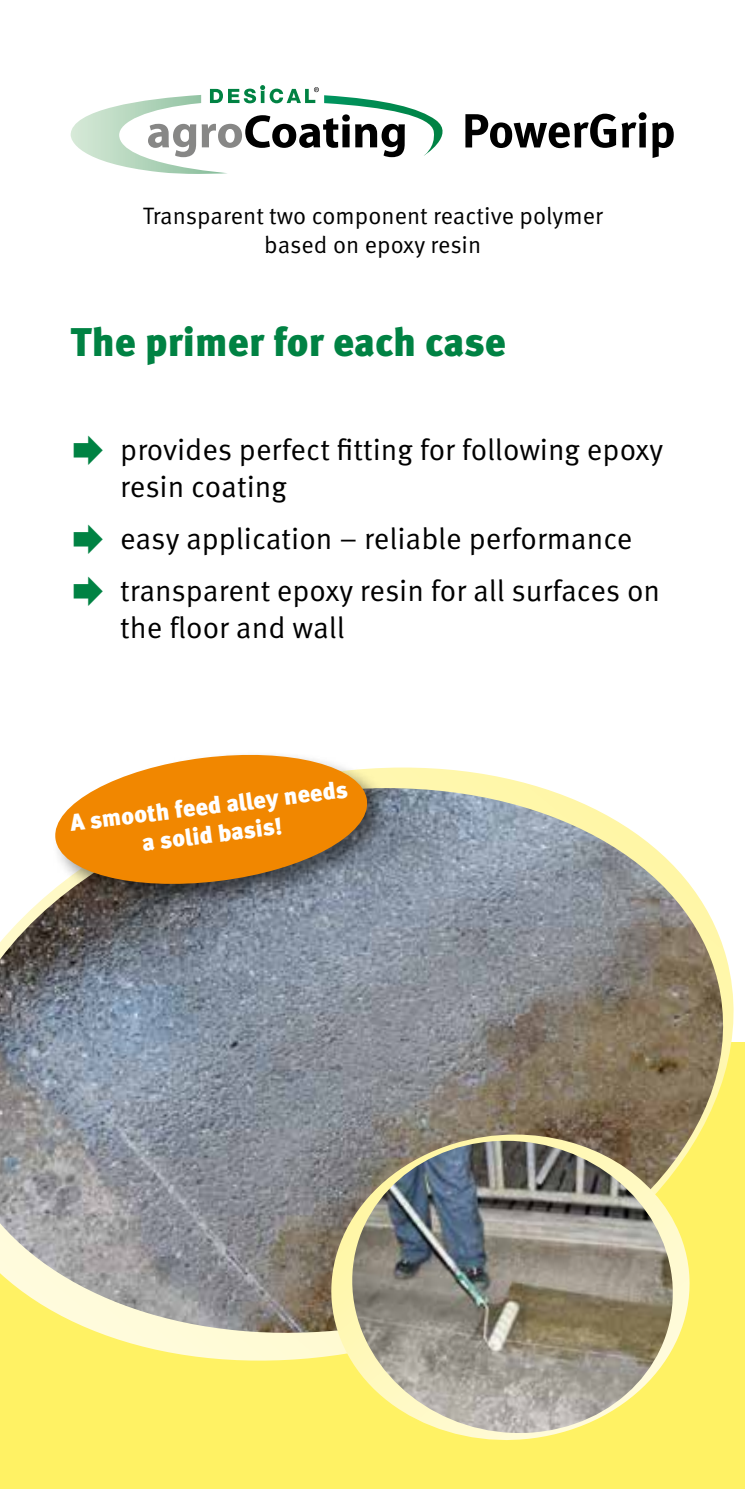
<style>
.page{position:relative;width:745px;height:1489px;background:#fff}
.page>*{position:absolute;margin:0;border:0;box-sizing:border-box;transform-origin:0 0}
.t1{font:900 40px "Meta Pro";color:#008243}
.t2{font:30px/37.5px "Meta Pro";color:#000}
.t3{font:23.75px/28.5px "Meta Pro";color:#000;text-align:center}
.t4{font:900 23.75px/28.5px "Meta Pro";color:#fff;text-align:center}
</style>
<div class="page">
<svg style="left:71px;top:85px;width:372px;height:89px"></svg>
<svg style="left:465px;top:114px;width:150px;height:34px"></svg>
<svg style="left:621px;top:112px;width:52px;height:46px"></svg>
<div style="left:0;top:1042px;width:744px;height:446px;background:#fff264"></div>
<img style="left:0;top:788px;width:734px;height:564px">
<svg style="left:309px;top:1134px;width:402px;height:306px"></svg>
<img style="left:344px;top:1140px;width:336px;height:297px">
<div style="left:51px;top:750px;width:341px;height:159px;background:#000;opacity:.5"></div>
<svg style="left:51px;top:750px;width:320px;height:141px;fill:#f18700"></svg>
<p class="t3" style="left:143px;top:202px;width:461px">Transparent two component reactive polymer based on epoxy resin</p>
<h1 class="t1" style="left:71px;top:317px;width:436px">The primer for each case</h1>
<p class="t2" style="left:120px;top:431px;width:544px">provides perfect fitting for following epoxy resin coating</p>
<p class="t2" style="left:120px;top:513px;width:541px;line-height:51.8px">easy application – reliable performance transparent epoxy resin for all surfaces on</p>
<p class="t2" style="left:120px;top:610px;width:226px">the floor and wall</p>
<p class="t4" style="left:68px;top:809px;width:281px;rotate:-7deg">A smooth feed alley needs a solid basis!</p>
</div>
